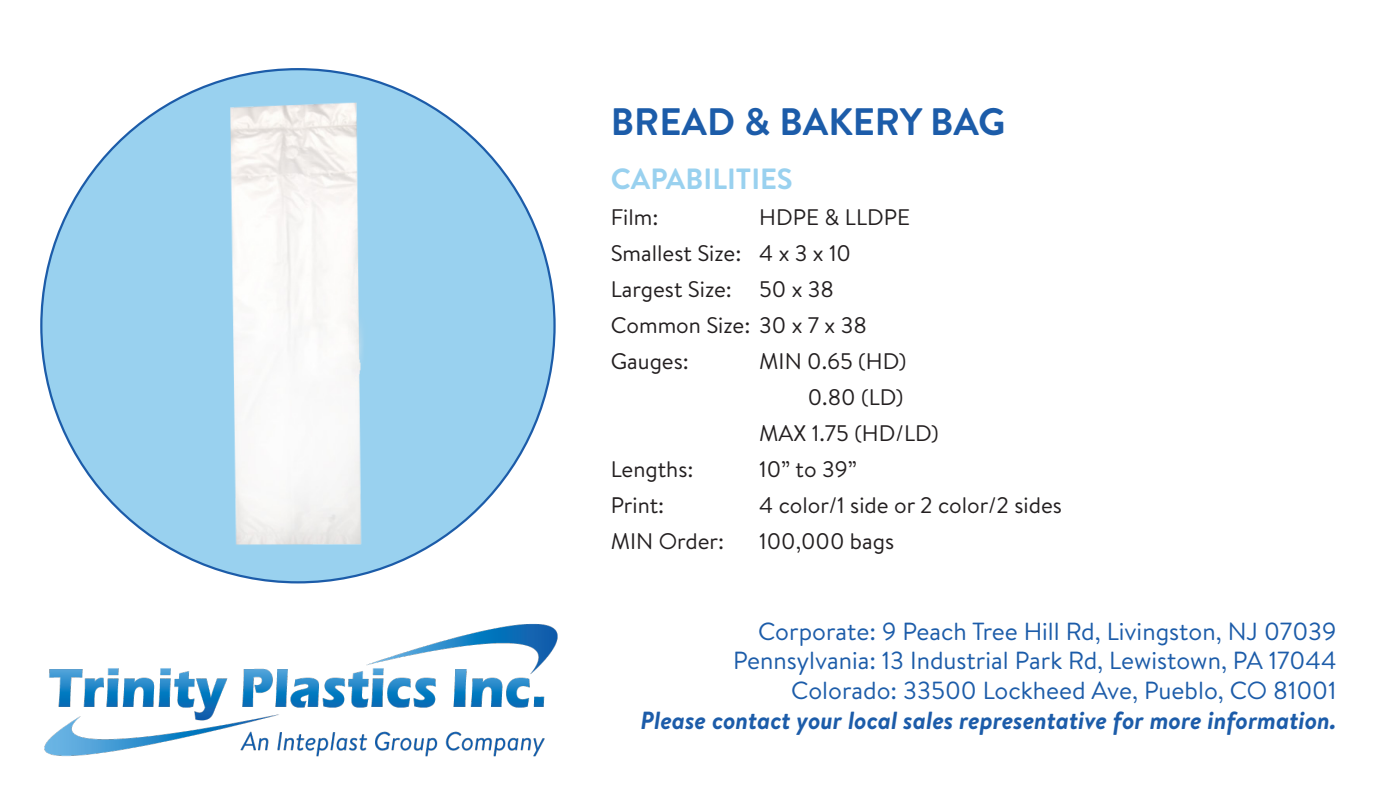
<style>
.page{position:relative;width:1377px;height:810px;background:#fff}
.page>*{position:absolute;margin:0;border:0;box-sizing:border-box;transform-origin:0 0}
.t1{font:700 38.25px "Brandon Text";color:#1c5ca9}
.t2{font:700 29.25px "Brandon Text";color:#99d1ef}
.t3{font:24.75px "Brandon Text";color:#1c5ca9}
.t4{font:italic 700 24.75px "Brandon Text";color:#1c5ca9}
.t5{font:22.5px/36px "Brandon Text";color:#231f20}
</style>
<div class="page">
<div style="left:41px;top:69px;width:514px;height:513px;background:#99d1ef;border-radius:50%"></div>
<img style="left:44px;top:623px;width:514px;height:134px">
<img style="left:227px;top:79px;width:142px;height:494px">
<p class="t1" style="left:611px;top:95px;width:397px">BREAD &amp; BAKERY BAG</p>
<p class="t2" style="left:611px;top:158px;width:184px">CAPABILITIES</p>
<p class="t5" style="left:611px;top:198px;width:49px">Film:</p>
<p class="t5" style="left:611px;top:198px;width:301px;text-indent:148px">HDPE &amp; LLDPE<br>Smallest Size: 4 x 3 x 10</p>
<p class="t5" style="left:611px;top:270px;width:225px">Largest Size: 50 x 38</p>
<p class="t5" style="left:611px;top:306px;width:258px">Common Size: 30 x 7 x 38</p>
<p class="t5" style="left:611px;top:342px;width:80px">Gauges:</p>
<p class="t5" style="left:759px;top:342px;width:149px">MIN 0.65 (HD)</p>
<p class="t5" style="left:808px;top:378px;width:97px">0.80 (LD)</p>
<p class="t5" style="left:759px;top:414px;width:181px">MAX 1.75 (HD/LD)</p>
<p class="t5" style="left:611px;top:450px;width:84px">Lengths:</p>
<p class="t5" style="left:759px;top:450px;width:99px">10” to 39”</p>
<p class="t5" style="left:611px;top:486px;width:55px">Print:</p>
<p class="t5" style="left:759px;top:486px;width:304px">4 color/1 side or 2 color/2 sides</p>
<p class="t5" style="left:611px;top:522px;width:115px">MIN Order:</p>
<p class="t5" style="left:759px;top:522px;width:136px">100,000 bags</p>
<p class="t3" style="left:758px;top:614px;width:580px">Corporate: 9 Peach Tree Hill Rd, Livingston, NJ 07039</p>
<p class="t3" style="left:733px;top:644px;width:605px">Pennsylvania: 13 Industrial Park Rd, Lewistown, PA 17044</p>
<p class="t3" style="left:791px;top:674px;width:547px">Colorado: 33500 Lockheed Ave, Pueblo, CO 81001</p>
<p class="t4" style="left:641px;top:703px;width:697px">Please contact your local sales representative for more information.</p>
</div>
